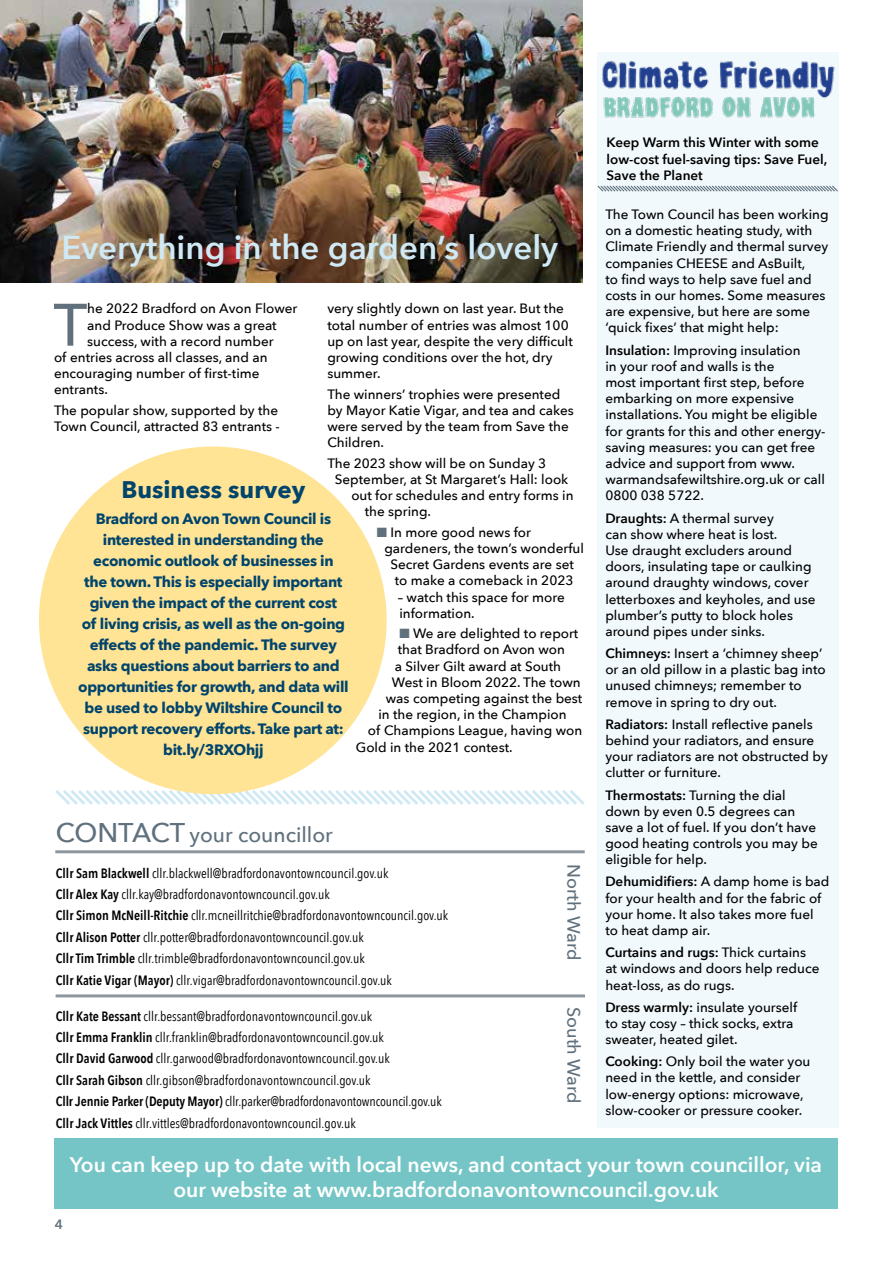
<style>
.page{position:relative;width:893px;height:1263px;background:#fff}
.page>*{position:absolute;margin:0;border:0;box-sizing:border-box;transform-origin:0 0}
.t1{font:500 59.25px "Avenir Next";color:#60717d}
.t2{font:600 33px "Avenir Next";color:#cfe9f5}
.t3{font:700 24px "Avenir Next";color:#00446c}
.t4{font:600 21px/25.2px "Avenir Next";color:#fff;text-align:center}
.t5{font:500 21px "Avenir Next";color:#60717d}
.t6{font:500 18px "Avenir Next";color:#60717d}
.t7{font:700 15px/21px "Avenir Next";letter-spacing:-.02em;color:#00446c;text-align:center}
.t8{font:500 13.5px/16.2px "Avenir Next";color:#000}
.t9{font:13.5px/21.5px "Avenir Next Condensed";color:#000}
.t10{font:600 13.5px/16.2px "Avenir Next";color:#000}
.t11{font:600 13.5px "Avenir Next";color:#60717d}
.s1{color:#60717d}
.s2{font-size:27px}
.s3{font-weight:600}
</style>
<div class="page">
<div style="left:597px;top:53px;width:242px;height:1075px;background:#f1f9fc"></div>
<div style="left:54px;top:1139px;width:784px;height:70px;background:#75c5c6"></div>
<img style="left:602px;top:60px;width:233px;height:58px">
<svg style="left:55px;top:787px;width:530px;height:18px"></svg>
<hr style="left:55px;top:850px;width:530px;height:3px;background:#8e969e">
<hr style="left:56px;top:994px;width:529px;height:3px;background:#8e969e">
<svg style="left:597px;top:185px;width:241px;height:7px"></svg>
<div style="left:39px;top:446px;width:348px;height:348px;background:#ffe495;border-radius:50%"></div>
<img style="left:0;top:0;width:583px;height:283px">
<h2 class="t2" style="left:62px;top:219px;width:498px">Everything in the garden’s lovely</h2>
<h1 class="t1" style="left:54px;top:275px;width:35px">T</h1>
<p class="t8" style="left:87px;top:300px;width:212px">he 2022 Bradford on Avon Flower</p>
<p class="t8" style="left:327px;top:300px;width:247px">very slightly down on last year. But the total number of entries was almost 100 up on last year, despite the very difficult growing conditions over the hot, dry summer.</p>
<p class="t8" style="left:327px;top:385px;width:248px">The winners’ trophies were presented by Mayor Katie Vigar, and tea and cakes were served by the team from Save the<br>Children.</p>
<p class="t8" style="left:327px;top:454px;width:220px">The 2023 show will be on Sunday 3</p>
<p class="t8" style="left:335px;top:471px;width:235px">September, at St Margaret’s Hall: look</p>
<p class="t8" style="left:351px;top:487px;width:224px">out for schedules and entry forms in</p>
<p class="t8" style="left:365px;top:503px;width:68px">the spring.</p>
<p class="t8" style="left:377px;top:523px;width:156px"><span class="s1">■</span> In more good news for</p>
<p class="t8" style="left:384px;top:540px;width:201px">gardeners, the town’s wonderful</p>
<p class="t8" style="left:390px;top:556px;width:185px">Secret Gardens events are set</p>
<p class="t8" style="left:395px;top:572px;width:180px">to make a comeback in 2023</p>
<p class="t8" style="left:398px;top:588px;width:168px">– watch this space for more information.</p>
<p class="t8" style="left:399px;top:625px;width:180px"><span class="s1">■</span> We are delighted to report</p>
<p class="t8" style="left:398px;top:641px;width:169px">that Bradford on Avon won</p>
<p class="t8" style="left:395px;top:657px;width:168px">a Silver Gilt award at South</p>
<p class="t8" style="left:392px;top:673px;width:190px">West in Bloom 2022. The town</p>
<p class="t8" style="left:386px;top:690px;width:198px">was competing against the best</p>
<p class="t8" style="left:378px;top:706px;width:190px">in the region, in the Champion</p>
<p class="t8" style="left:368px;top:722px;width:216px">of Champions League, having won</p>
<p class="t8" style="left:356px;top:738px;width:158px">Gold in the 2021 contest.</p>
<p class="t8" style="left:87px;top:316px;width:191px">and Produce Show was a great</p>
<p class="t8" style="left:87px;top:332px;width:188px">success, with a record number</p>
<p class="t8" style="left:54px;top:349px;width:215px">of entries across all classes, and an</p>
<p class="t8" style="left:54px;top:365px;width:207px">encouraging number of first-time</p>
<p class="t8" style="left:54px;top:381px;width:55px">entrants.</p>
<p class="t8" style="left:54px;top:401px;width:227px">The popular show, supported by the<br>Town Council, attracted 83 entrants -</p>
<h3 class="t3" style="left:121px;top:469px;width:185px">Business survey</h3>
<p class="t7" style="left:78px;top:508px;width:272px">Bradford on Avon Town Council is interested in understanding the economic outlook of businesses in<br>the town. This is especially important given the impact of the current cost<br>of living crisis, as well as the on-going effects of the pandemic. The survey asks questions about barriers to and opportunities for growth, and data will be used to lobby Wiltshire Council to support recovery efforts. Take part at: bit.ly/3RXOhjj</p>
<h3 class="t5" style="left:56px;top:816px;width:279px"><span class="s2">CONTACT</span> your councillor</h3>
<p class="t9" style="left:56px;top:861px;width:394px"><span class="s3">Cllr Sam Blackwell</span> cllr.blackwell@bradfordonavontowncouncil.gov.uk<br><span class="s3">Cllr Alex Kay</span> cllr.kay@bradfordonavontowncouncil.gov.uk<br><span class="s3">Cllr Simon McNeill-Ritchie</span> cllr.mcneillritchie@bradfordonavontowncouncil.gov.uk <span class="s3">Cllr Alison Potter</span> cllr.potter@bradfordonavontowncouncil.gov.uk<br><span class="s3">Cllr Tim Trimble</span> cllr.trimble@bradfordonavontowncouncil.gov.uk<br><span class="s3">Cllr Katie Vigar (Mayor)</span> cllr.vigar@bradfordonavontowncouncil.gov.uk</p>
<p class="t9" style="left:56px;top:1004px;width:387px"><span class="s3">Cllr Kate Bessant</span> cllr.bessant@bradfordonavontowncouncil.gov.uk<br><span class="s3">Cllr Emma Franklin</span> cllr.franklin@bradfordonavontowncouncil.gov.uk<br><span class="s3">Cllr David Garwood</span> cllr.garwood@bradfordonavontowncouncil.gov.uk<br><span class="s3">Cllr Sarah Gibson</span> cllr.gibson@bradfordonavontowncouncil.gov.uk<br><span class="s3">Cllr Jennie Parker (Deputy Mayor)</span> cllr.parker@bradfordonavontowncouncil.gov.uk <span class="s3">Cllr Jack Vittles</span> cllr.vittles@bradfordonavontowncouncil.gov.uk</p>
<h3 class="t6" style="left:589px;top:864px;width:98px;rotate:90deg">North Ward</h3>
<h3 class="t6" style="left:589px;top:1007px;width:98px;rotate:90deg">South Ward</h3>
<p class="t10" style="left:607px;top:134px;width:222px">Keep Warm this Winter with some low-cost fuel-saving tips: Save Fuel,<br>Save the Planet</p>
<p class="t8" style="left:605px;top:206px;width:225px">The Town Council has been working on a domestic heating study, with<br>Climate Friendly and thermal survey companies CHEESE and AsBuilt,<br>to find ways to help save fuel and costs in our homes. Some measures are expensive, but here are some ‘quick fixes’ that might help:</p>
<p class="t8" style="left:605px;top:341px;width:222px"><span class="s3">Insulation:</span> Improving insulation<br>in your roof and walls is the<br>most important first step, before embarking on more expensive installations. You might be eligible for grants for this and other energy&shy;saving measures: you can get free advice and support from www. warmandsafewiltshire.org.uk or call<br>0800 038 5722.</p>
<p class="t8" style="left:605px;top:509px;width:212px"><span class="s3">Draughts:</span> A thermal survey<br>can show where heat is lost.<br>Use draught excluders around doors, insulating tape or caulking around draughty windows, cover letterboxes and keyholes, and use plumber’s putty to block holes around pipes under sinks.</p>
<p class="t8" style="left:605px;top:645px;width:222px"><span class="s3">Chimneys:</span> Insert a ‘chimney sheep’ or an old pillow in a plastic bag into unused chimneys; remember to remove in spring to dry out.</p>
<p class="t8" style="left:605px;top:715px;width:224px"><span class="s3">Radiators:</span> Install reflective panels behind your radiators, and ensure your radiators are not obstructed by clutter or furniture.</p>
<p class="t8" style="left:605px;top:786px;width:214px"><span class="s3">Thermostats:</span> Turning the dial down by even 0.5 degrees can save a lot of fuel. If you don’t have good heating controls you may be eligible for help.</p>
<p class="t8" style="left:605px;top:873px;width:226px"><span class="s3">Dehumidifiers:</span> A damp home is bad for your health and for the fabric of your home. It also takes more fuel to heat damp air.</p>
<p class="t8" style="left:605px;top:944px;width:216px"><span class="s3">Curtains and rugs:</span> Thick curtains at windows and doors help reduce heat-loss, as do rugs.</p>
<p class="t8" style="left:605px;top:998px;width:193px"><span class="s3">Dress warmly:</span> insulate yourself to stay cosy – thick socks, extra sweater, heated gilet.</p>
<p class="t8" style="left:605px;top:1053px;width:207px"><span class="s3">Cooking:</span> Only boil the water you need in the kettle, and consider low-energy options: microwave, slow-cooker or pressure cooker.</p>
<h3 class="t4" style="left:70px;top:1151px;width:754px">You can keep up to date with local news, and contact your town councillor, via our website at www.bradfordonavontowncouncil.gov.uk</h3>
<p class="t11" style="left:55px;top:1212px;width:10px">4</p>
</div>
